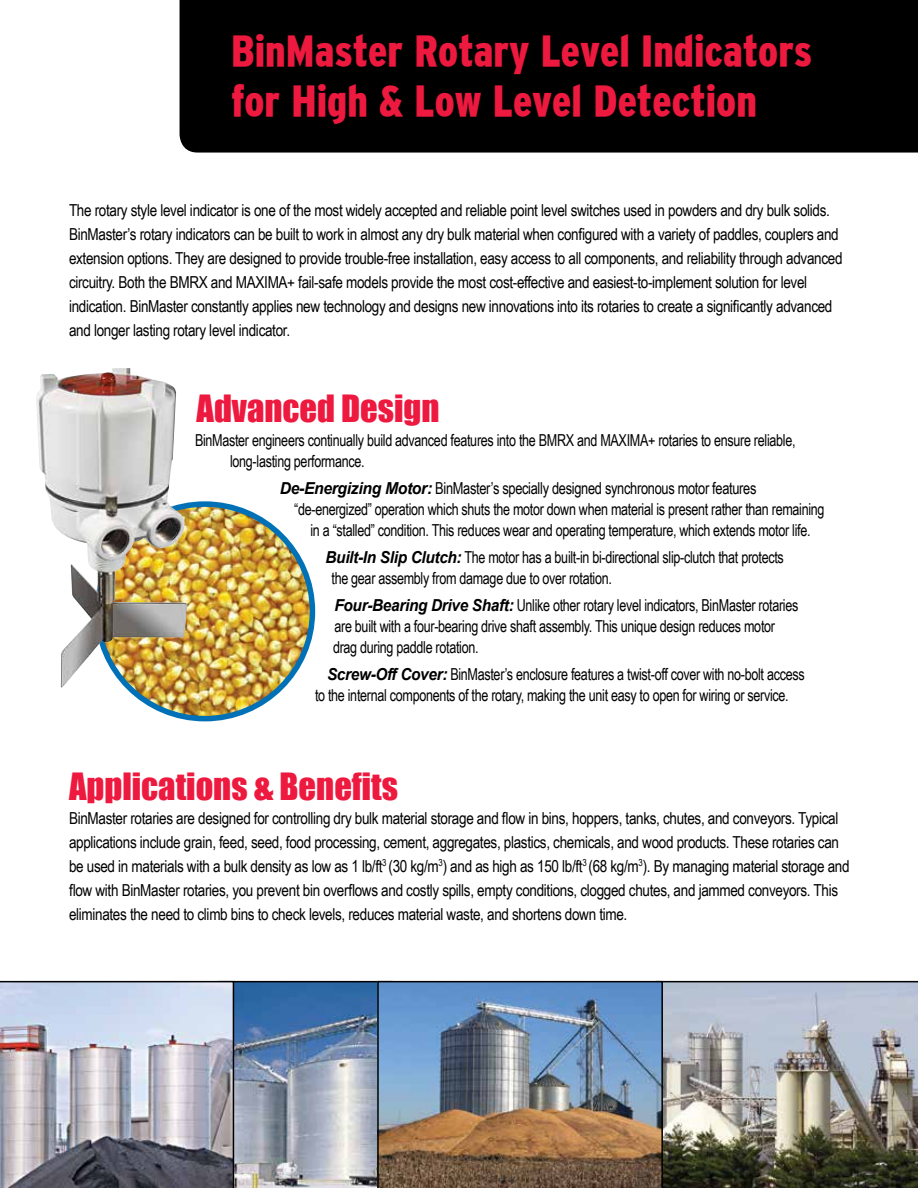
<style>
.page{position:relative;width:918px;height:1188px;background:#fff}
.page>*{position:absolute;margin:0;border:0;box-sizing:border-box;transform-origin:0 0}
.t1{font:900 condensed 43.5px/49.5px "Interstate";color:#ed193f}
.t2{font:34.5px "Impact";color:#ed193f}
.t3{font:16.5px/24px "Arial Narrow";letter-spacing:-.02em;color:#000}
.t4{font:16.5px/21px "Arial Narrow";letter-spacing:-.02em;color:#000;scale:.93 1}
.t5{font:16.5px "Arial Narrow";letter-spacing:-.02em;color:#000;scale:.95 1}
.s1{font-family:"Arial";font-weight:700;font-style:italic}
</style>
<div class="page">
<div style="left:180px;top:0;width:738px;height:153px;background:#000"></div>
<img style="left:234px;top:981px;width:143px;height:207px">
<img style="left:663px;top:981px;width:255px;height:207px">
<img style="left:377px;top:981px;width:286px;height:207px">
<svg style="left:0;top:981px;width:234px;height:207px;background:#abacb9"></svg>
<img style="left:98px;top:504px;width:214px;height:215px;border-radius:105px">
<div style="left:95px;top:501px;width:220px;height:220px;border:6px solid #0071b7;border-radius:50%"></div>
<img style="left:36px;top:368px;width:151px;height:320px">
<h1 class="t1" style="left:231px;top:26px;width:583px">BinMaster Rotary Level Indicators for High &amp; Low Level Detection</h1>
<p class="t3" style="left:69px;top:198px;width:775px">The rotary style level indicator is one of the most widely accepted and reliable point level switches used in powders and dry bulk solids.<br>BinMaster’s rotary indicators can be built to work in almost any dry bulk material when configured with a variety of paddles, couplers and extension options. They are designed to provide trouble-free installation, easy access to all components, and reliability through advanced circuitry. Both the BMRX and MAXIMA+ fail-safe models provide the most cost-effective and easiest-to-implement solution for level indication. BinMaster constantly applies new technology and designs new innovations into its rotaries to create a significantly advanced and longer lasting rotary level indicator.</p>
<h2 class="t2" style="left:196px;top:381px;width:245px">Advanced Design</h2>
<p class="t4" style="left:230px;top:429px;width:610px;text-indent:-35px">BinMaster engineers continually build advanced features into the BMRX and MAXIMA+ rotaries to ensure reliable, long-lasting performance.</p>
<p class="t5" style="left:280px;top:476px;width:503px"><span class="s1">De-Energizing Motor:</span> BinMaster’s specially designed synchronous motor features</p>
<p class="t4" style="left:294px;top:498px;width:572px">“de-energized” operation which shuts the motor down when material is present rather than remaining</p>
<p class="t4" style="left:310px;top:519px;width:539px">in a “stalled” condition. This reduces wear and operating temperature, which extends motor life.</p>
<p class="t4" style="left:332px;top:546px;width:488px;text-indent:-6px"><span class="s1">Built-In Slip Clutch:</span> The motor has a built-in bi-directional slip-clutch that protects the gear assembly from damage due to over rotation.</p>
<p class="t4" style="left:333px;top:594px;width:502px"><span class="s1">Four-Bearing Drive Shaft:</span> Unlike other rotary level indicators, BinMaster rotaries are built with a four-bearing drive shaft assembly. This unique design reduces motor drag during paddle rotation.</p>
<p class="t4" style="left:315px;top:663px;width:528px;text-indent:12px"><span class="s1">Screw-Off Cover:</span> BinMaster’s enclosure features a twist-off cover with no-bolt access to the internal components of the rotary, making the unit easy to open for wiring or service.</p>
<h2 class="t2" style="left:69px;top:759px;width:331px">Applications &amp; Benefits</h2>
<p class="t3" style="left:69px;top:805px;width:782px">BinMaster rotaries are designed for controlling dry bulk material storage and flow in bins, hoppers, tanks, chutes, and conveyors. Typical applications include grain, feed, seed, food processing, cement, aggregates, plastics, chemicals, and wood products. These rotaries can be used in materials with a bulk density as low as 1 lb/ft<sup>3</sup> (30 kg/m<sup>3</sup>) and as high as 150 lb/ft<sup>3</sup> (68 kg/m<sup>3</sup>). By managing material storage and flow with BinMaster rotaries, you prevent bin overflows and costly spills, empty conditions, clogged chutes, and jammed conveyors. This eliminates the need to climb bins to check levels, reduces material waste, and shortens down time.</p>
</div>
